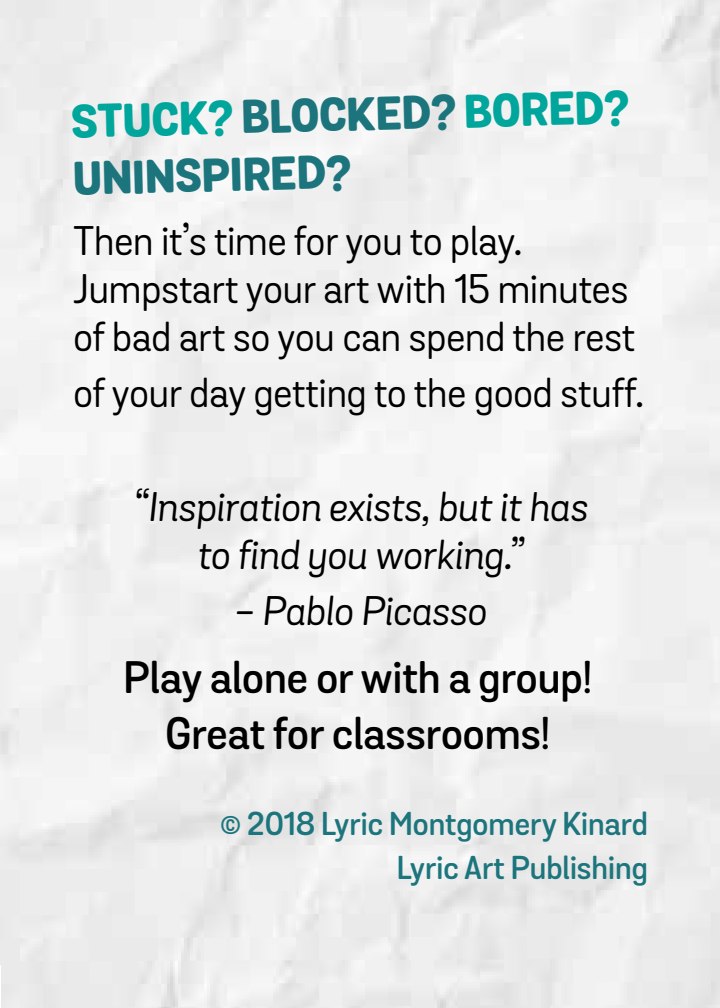
<style>
.page{position:relative;width:720px;height:1008px;background:#fff}
.page>*{position:absolute;margin:0;border:0;box-sizing:border-box;transform-origin:0 0}
.t1{font:800 46px/56px "Grota Sans Rd";color:#1c757d}
.t2{font:600 44px/56px "Grota Sans Rd";color:#000;text-align:center}
.t3{font:40px/48px "Grota Sans Rd";color:#000}
.t4{font:italic 40px/48px "Grota Sans Rd";color:#000;text-align:center}
.t5{font:600 32px/44px "Grota Sans Rd";color:#1c757d;text-align:right}
.s1{color:#00a69c}
</style>
<div class="page">
<p class="t1" style="left:70px;top:99px;width:560px;rotate:-2deg"><span class="s1">STUCK?</span> BLOCKED? <span class="s1">BORED?<br></span>UNINSPIRED?</p>
<p class="t3" style="left:73px;top:218px;width:563px">Then it’s time for you to play.<br>Jumpstart your art with 15 minutes of bad art so you can spend the rest</p>
<p class="t3" style="left:73px;top:370px;width:572px">of your day getting to the good stuff.</p>
<p class="t4" style="left:133px;top:484px;width:456px">“Inspiration exists, but it has to find you working.”</p>
<p class="t4" style="left:234px;top:588px;width:254px">- Pablo Picasso</p>
<p class="t2" style="left:124px;top:651px;width:470px">Play alone or with a group!<br>Great for classrooms!</p>
<p class="t5" style="left:220px;top:803px;width:429px">© 2018 Lyric Montgomery Kinard<br>Lyric Art Publishing</p>
</div>
